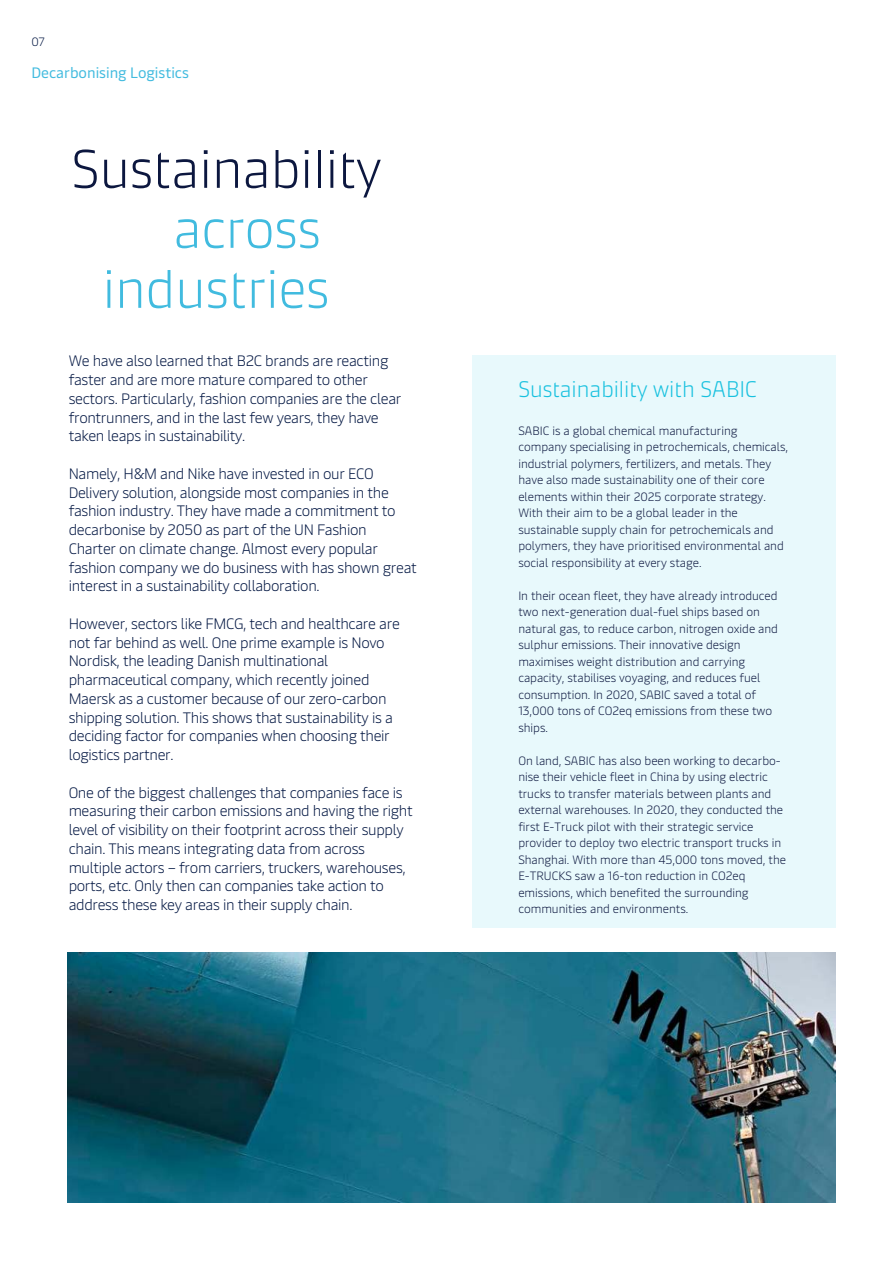
<style>
.page{position:relative;width:893px;height:1263px;background:#fff}
.page>*{position:absolute;margin:0;border:0;box-sizing:border-box;transform-origin:0 0}
.t1{font:300 54px/60px "Maersk Headline";color:#41bbdf;text-align:right}
.t2{font:300 54px "Maersk Headline";color:#0c173f}
.t3{font:300 22.5px "Maersk Headline";color:#18c1df}
.t4{font:300 15px/18.8px "Maersk Text";letter-spacing:-.02em;color:#001541}
.t5{font:15px "Maersk Text";color:#42bbdf}
.t6{font:300 12px/16.5px "Maersk Text";color:#0c173f}
.t7{font:300 12px "Maersk Text";color:#001541}
</style>
<div class="page">
<div style="left:472px;top:355px;width:363px;height:573px;background:#e8f9fc"></div>
<img style="left:68px;top:952px;width:767px;height:250px">
<p class="t7" style="left:31px;top:36px;width:15px">07</p>
<p class="t5" style="left:31px;top:67px;width:159px">Decarbonising Logistics</p>
<h1 class="t2" style="left:71px;top:149px;width:311px">Sustainability</h1>
<h1 class="t1" style="left:103px;top:203px;width:228px">across industries</h1>
<p class="t4" style="left:69px;top:352px;width:334px">We have also learned that B2C brands are reacting faster and are more mature compared to other sectors. Particularly, fashion companies are the clear frontrunners, and in the last few years, they have taken leaps in sustainability.</p>
<p class="t4" style="left:69px;top:465px;width:350px">Namely, H&amp;M and Nike have invested in our ECO Delivery solution, alongside most companies in the fashion industry. They have made a commitment to decarbonise by 2050 as part of the UN Fashion Charter on climate change. Almost every popular fashion company we do business with has shown great interest in a sustainability collaboration.</p>
<p class="t4" style="left:69px;top:615px;width:333px">However, sectors like FMCG, tech and healthcare are not far behind as well. One prime example is Novo Nordisk, the leading Danish multinational pharmaceutical company, which recently joined Maersk as a customer because of our zero-carbon shipping solution. This shows that sustainability is a deciding factor for companies when choosing their logistics partner.</p>
<p class="t4" style="left:69px;top:784px;width:345px">One of the biggest challenges that companies face is measuring their carbon emissions and having the right level of visibility on their footprint across their supply chain. This means integrating data from across multiple actors – from carriers, truckers, warehouses, ports, etc. Only then can companies take action to address these key areas in their supply chain.</p>
<h2 class="t3" style="left:518px;top:381px;width:240px">Sustainability with SABIC</h2>
<p class="t6" style="left:518px;top:423px;width:271px">SABIC is a global chemical manufacturing company specialising in petrochemicals, chemicals, industrial polymers, fertilizers, and metals. They have also made sustainability one of their core elements within their 2025 corporate strategy.<br>With their aim to be a global leader in the sustainable supply chain for petrochemicals and polymers, they have prioritised environmental and social responsibility at every stage.</p>
<p class="t6" style="left:518px;top:588px;width:261px">In their ocean fleet, they have already introduced two next-generation dual-fuel ships based on natural gas, to reduce carbon, nitrogen oxide and sulphur emissions. Their innovative design maximises weight distribution and carrying capacity, stabilises voyaging, and reduces fuel consumption. In 2020, SABIC saved a total of 13,000 tons of CO2eq emissions from these two ships.</p>
<p class="t6" style="left:518px;top:753px;width:269px">On land, SABIC has also been working to decarbo&shy;nise their vehicle fleet in China by using electric trucks to transfer materials between plants and external warehouses. In 2020, they conducted the first E-Truck pilot with their strategic service provider to deploy two electric transport trucks in Shanghai. With more than 45,000 tons moved, the E-TRUCKS saw a 16-ton reduction in CO2eq emissions, which benefited the surrounding communities and environments.</p>
</div>
